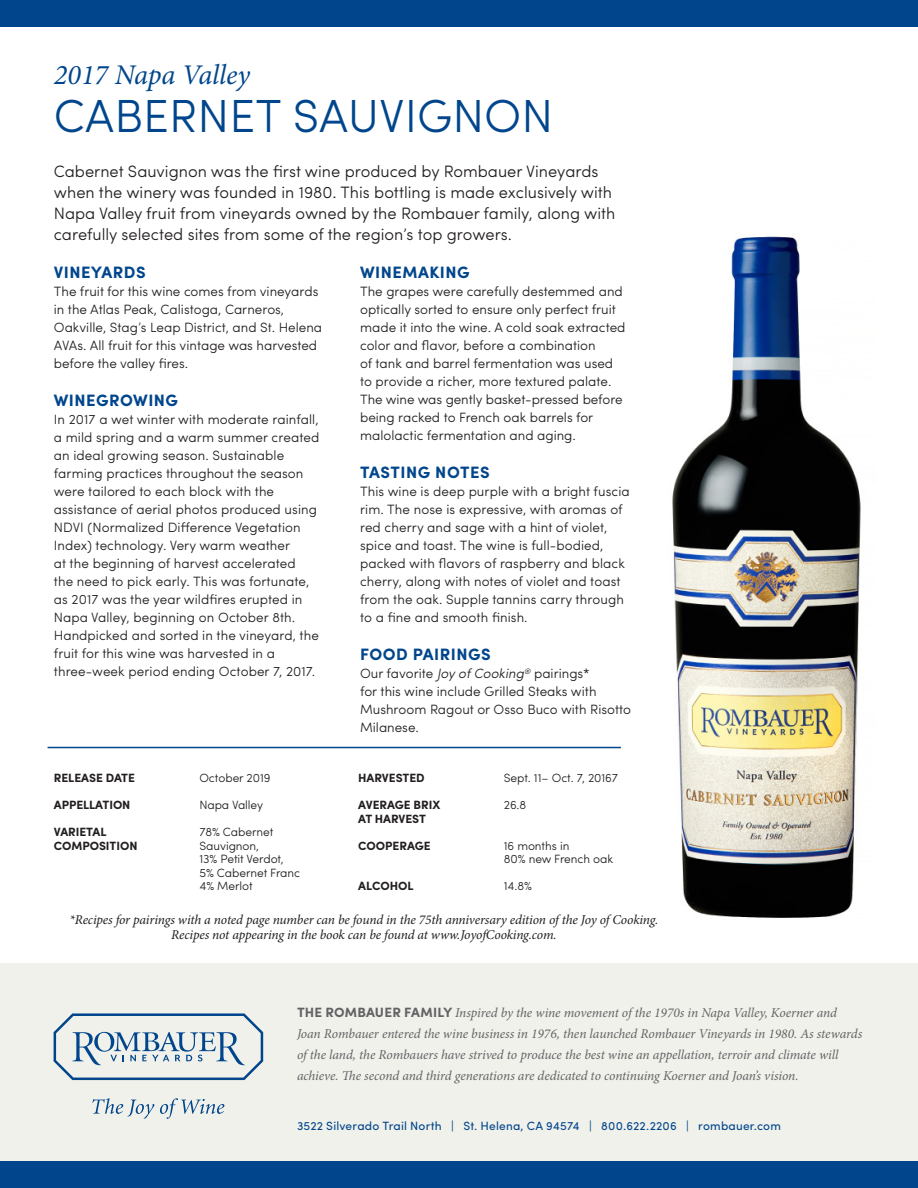
<style>
.page{position:relative;width:918px;height:1188px;background:#fff}
.page>*{position:absolute;margin:0;border:0;box-sizing:border-box;transform-origin:0 0}
.Varietal_Name{font:300 46.5px "Sofia Pro";color:#01468c}
.Vintage___Name{font:italic 28.5px "Minion Pro";letter-spacing:-.005em;color:#01468c}
.Intro_copy{font:300 16.5px/21px "Sofia Pro";color:#231f20}
.Subheads{font:700 16.5px "Sofia Pro";letter-spacing:.03em;color:#01468c}
.Body_Copy{font:300 13.5px/18px "Sofia Pro";color:#231f20}
.Brand_Blurb{font:italic 13.5px/21px "Minion Pro";letter-spacing:-.005em;color:#636366}
.Chart_data{font:italic 13.5px/15px "Minion Pro";letter-spacing:-.015em;color:#231f20;text-align:center}
.Chart_data-2{font:300 12px/13.5px "Sofia Pro";letter-spacing:-.005em;color:#231f20}
.Chart_data-3{font:700 12px "Sofia Pro";letter-spacing:-.005em;color:#231f20}
.subheads_1{font:12px "Sofia Pro";letter-spacing:.015em;color:#01468c}
.s1{font-style:italic}
.s2{font-family:"Sofia Pro";font-weight:700;font-style:normal}
</style>
<div class="page">
<div style="left:0;top:963px;width:918px;height:225px;background:#f1f1eb"></div>
<div style="left:0;top:1161px;width:918px;height:27px;background:#01468c"></div>
<div style="left:0;top:0;width:918px;height:27px;background:#01468c"></div>
<svg style="left:54px;top:1013px;width:209px;height:67px"></svg>
<svg style="left:92px;top:1098px;width:62px;height:21px"></svg>
<svg style="left:160px;top:1098px;width:64px;height:21px"></svg>
<hr style="left:48px;top:747px;width:573px;height:1px;background:#01468c">
<img style="left:672px;top:236px;width:189px;height:682px">
<p class="Vintage___Name" style="left:54px;top:55px;width:198px">2017 Napa Valley</p>
<p class="Varietal_Name" style="left:54px;top:81px;width:501px">CABERNET SAUVIGNON</p>
<p class="Intro_copy" style="left:54px;top:159px;width:563px">Cabernet Sauvignon was the first wine produced by Rombauer Vineyards when the winery was founded in 1980. This bottling is made exclusively with Napa Valley fruit from vineyards owned by the Rombauer family, along with carefully selected sites from some of the region’s top growers.</p>
<p class="Subheads" style="left:54px;top:259px;width:93px">VINEYARDS</p>
<p class="Body_Copy" style="left:54px;top:281px;width:270px">The fruit for this wine comes from vineyards in the Atlas Peak, Calistoga, Carneros, Oakville, Stag’s Leap District, and St. Helena AVAs. All fruit for this vintage was harvested before the valley fires.</p>
<p class="Subheads" style="left:54px;top:388px;width:126px">WINEGROWING</p>
<p class="Body_Copy" style="left:54px;top:409px;width:267px">In 2017 a wet winter with moderate rainfall, a mild spring and a warm summer created an ideal growing season. Sustainable farming practices throughout the season were tailored to each block with the assistance of aerial photos produced using NDVI (Normalized Difference Vegetation Index) technology. Very warm weather<br>at the beginning of harvest accelerated<br>the need to pick early. This was fortunate, as 2017 was the year wildfires erupted in Napa Valley, beginning on October 8th.<br>Handpicked and sorted in the vineyard, the fruit for this wine was harvested in a</p>
<p class="Body_Copy" style="left:54px;top:661px;width:263px">three-week period ending October 7, 2017.</p>
<p class="Subheads" style="left:360px;top:259px;width:111px">WINEMAKING</p>
<p class="Body_Copy" style="left:360px;top:281px;width:267px">The grapes were carefully destemmed and optically sorted to ensure only perfect fruit made it into the wine. A cold soak extracted color and flavor, before a combination<br>of tank and barrel fermentation was used to provide a richer, more textured palate.<br>The wine was gently basket-pressed before being racked to French oak barrels for malolactic fermentation and aging.</p>
<p class="Subheads" style="left:360px;top:460px;width:131px">TASTING NOTES</p>
<p class="Body_Copy" style="left:360px;top:481px;width:271px">This wine is deep purple with a bright fuscia rim. The nose is expressive, with aromas of red cherry and sage with a hint of violet, spice and toast. The wine is full-bodied, packed with flavors of raspberry and black cherry, along with notes of violet and toast from the oak. Supple tannins carry through to a fine and smooth finish.</p>
<p class="Subheads" style="left:360px;top:642px;width:132px">FOOD PAIRINGS</p>
<p class="Body_Copy" style="left:360px;top:664px;width:273px">Our favorite <span class="s1">Joy of Cooking</span><sup>®</sup> pairings*<br>for this wine include Grilled Steaks with Mushroom Ragout or Osso Buco with Risotto Milanese.</p>
<p class="Chart_data-3" style="left:54px;top:769px;width:83px">RELEASE DATE</p>
<p class="Chart_data-2" style="left:199px;top:771px;width:73px">October 2019</p>
<p class="Chart_data-3" style="left:54px;top:796px;width:78px">APPELLATION</p>
<p class="Chart_data-2" style="left:199px;top:798px;width:65px">Napa Valley</p>
<p class="Chart_data-3" style="left:54px;top:823px;width:54px">VARIETAL</p>
<p class="Chart_data-2" style="left:199px;top:825px;width:76px">78% Cabernet</p>
<p class="Chart_data-3" style="left:54px;top:837px;width:85px">COMPOSITION</p>
<p class="Chart_data-2" style="left:199px;top:838px;width:102px">Sauvignon,<br>13% Petit Verdot,<br>5% Cabernet Franc<br>4% Merlot</p>
<p class="Chart_data-3" style="left:358px;top:769px;width:68px">HARVESTED</p>
<p class="Chart_data-2" style="left:504px;top:771px;width:116px">Sept. 11– Oct. 7, 20167</p>
<p class="Chart_data-3" style="left:358px;top:796px;width:83px">AVERAGE BRIX</p>
<p class="Chart_data-2" style="left:504px;top:798px;width:24px">26.8</p>
<p class="Chart_data-3" style="left:358px;top:810px;width:69px">AT HARVEST</p>
<p class="Chart_data-3" style="left:358px;top:837px;width:74px">COOPERAGE</p>
<p class="Chart_data-2" style="left:504px;top:838px;width:111px">16 months in<br>80% new French oak</p>
<p class="Chart_data-3" style="left:358px;top:877px;width:57px">ALCOHOL</p>
<p class="Chart_data-2" style="left:504px;top:879px;width:30px">14.8%</p>
<p class="Chart_data" style="left:69px;top:912px;width:590px">*Recipes for pairings with a noted page number can be found in the 75th anniversary edition of the Joy of Cooking.<br>Recipes not appearing in the book can be found at www.JoyofCooking.com.</p>
<p class="Brand_Blurb" style="left:297px;top:1002px;width:567px"><span class="s2">THE ROMBAUER FAMILY</span> Inspired by the wine movement of the 1970s in Napa Valley, Koerner and Joan Rombauer entered the wine business in 1976, then launched Rombauer Vineyards in 1980. As stewards of the land, the Rombauers have strived to produce the best wine an appellation, terroir and climate will achieve. The second and third generations are dedicated to continuing Koerner and Joan’s vision.</p>
<p class="subheads_1" style="left:297px;top:1117px;width:485px">3522 Silverado Trail North | St. Helena, CA 94574 | 800.622.2206 | rombauer.com</p>
</div>
